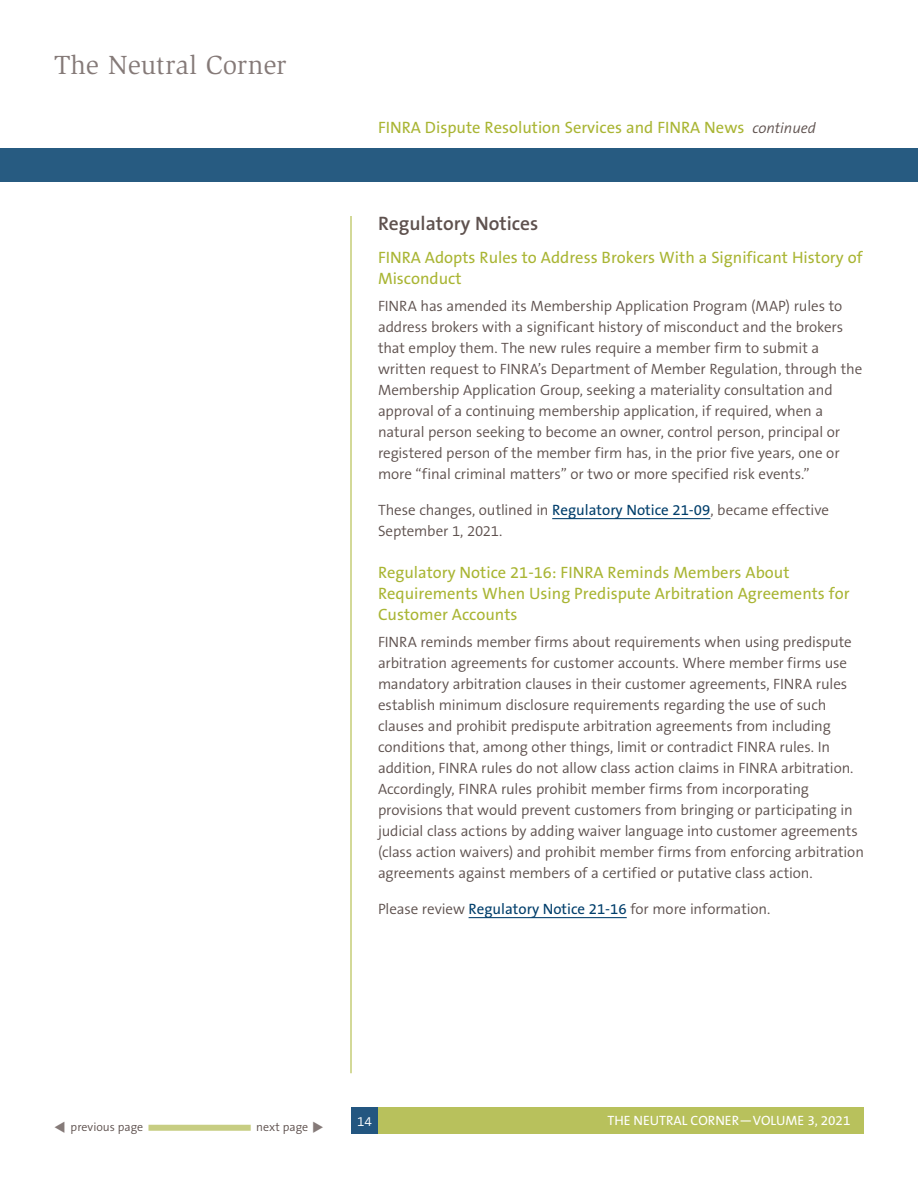
<style>
.page{position:relative;width:918px;height:1188px;background:#fff}
.page>*{position:absolute;margin:0;border:0;box-sizing:border-box;transform-origin:0 0}
.t1{font:27px "Slimbach LT";color:#857a78}
.t2{font:600 19.5px "The Sans B6";color:#5e514e}
.t3{font:16.5px/21px "The Sans B5 Plain";color:#a9b533}
.t4{font:300 15px/21px "The Sans B4";letter-spacing:-.005em;color:#5e514e}
.t5{font:13.5px "The Sans B5 Plain";color:#fff}
.t6{font:300 13.5px "The Sans B4";color:#fff}
.t7{font:300 12px "The Sans B4";color:#5e514e}
.s1{font-family:"The Sans B4";font-weight:300;font-style:italic;font-size:15px;color:#5e514e}
.s2{font-family:"The Sans B5 Plain";font-weight:400;color:#003e6b}
.s3{color:#857a78}
</style>
<div class="page">
<div style="left:148px;top:1125px;width:103px;height:6px;background:#c7cd82"></div>
<div style="left:0;top:148px;width:918px;height:34px;background:#275b81"></div>
<div style="left:378px;top:1107px;width:486px;height:27px;background:#b8c15c"></div>
<div style="left:351px;top:1107px;width:27px;height:27px;background:#235680"></div>
<hr style="left:351px;top:216px;width:1px;height:857px;background:#a9b533">
<hr style="left:552px;top:518px;width:158px;height:1px;background:#003e6b">
<hr style="left:469px;top:917px;width:158px;height:1px;background:#003e6b">
<h1 class="t1" style="left:54px;top:50px;width:234px">The Neutral Corner</h1>
<p class="t3" style="left:378px;top:118px;width:439px">FINRA Dispute Resolution Services and FINRA News <span class="s1">continued</span></p>
<h2 class="t2" style="left:378px;top:213px;width:162px">Regulatory Notices</h2>
<p class="t3" style="left:378px;top:248px;width:486px">FINRA Adopts Rules to Address Brokers With a Significant History of<br>Misconduct</p>
<p class="t4" style="left:378px;top:296px;width:486px">FINRA has amended its Membership Application Program (MAP) rules to address brokers with a significant history of misconduct and the brokers that employ them. The new rules require a member firm to submit a written request to FINRA’s Department of Member Regulation, through the Membership Application Group, seeking a materiality consultation and approval of a continuing membership application, if required, when a natural person seeking to become an owner, control person, principal or registered person of the member firm has, in the prior five years, one or more “final criminal matters” or two or more specified risk events.”</p>
<p class="t4" style="left:378px;top:500px;width:453px">These changes, outlined in <span class="s2">Regulatory Notice 21-09</span>, became effective<br>September 1, 2021.</p>
<p class="t3" style="left:378px;top:563px;width:473px">Regulatory Notice 21-16: FINRA Reminds Members About<br>Requirements When Using Predispute Arbitration Agreements for<br>Customer Accounts</p>
<p class="t4" style="left:378px;top:632px;width:487px">FINRA reminds member firms about requirements when using predispute arbitration agreements for customer accounts. Where member firms use mandatory arbitration clauses in their customer agreements, FINRA rules establish minimum disclosure requirements regarding the use of such clauses and prohibit predispute arbitration agreements from including conditions that, among other things, limit or contradict FINRA rules. In addition, FINRA rules do not allow class action claims in FINRA arbitration.<br>Accordingly, FINRA rules prohibit member firms from incorporating provisions that would prevent customers from bringing or participating in judicial class actions by adding waiver language into customer agreements (class action waivers) and prohibit member firms from enforcing arbitration agreements against members of a certified or putative class action.</p>
<p class="t4" style="left:378px;top:899px;width:394px">Please review <span class="s2">Regulatory Notice 21-16</span> for more information.</p>
<p class="t7" style="left:54px;top:1120px;width:91px"><span class="s3">▼</span> previous page</p>
<p class="t7" style="left:256px;top:1120px;width:69px">next page <span class="s3">◆</span></p>
<p class="t6" style="left:357px;top:1114px;width:16px">14</p>
<p class="t5" style="left:607px;top:1113px;width:245px">THE NEUTRAL CORNER—VOLUME 3, 2021</p>
</div>
